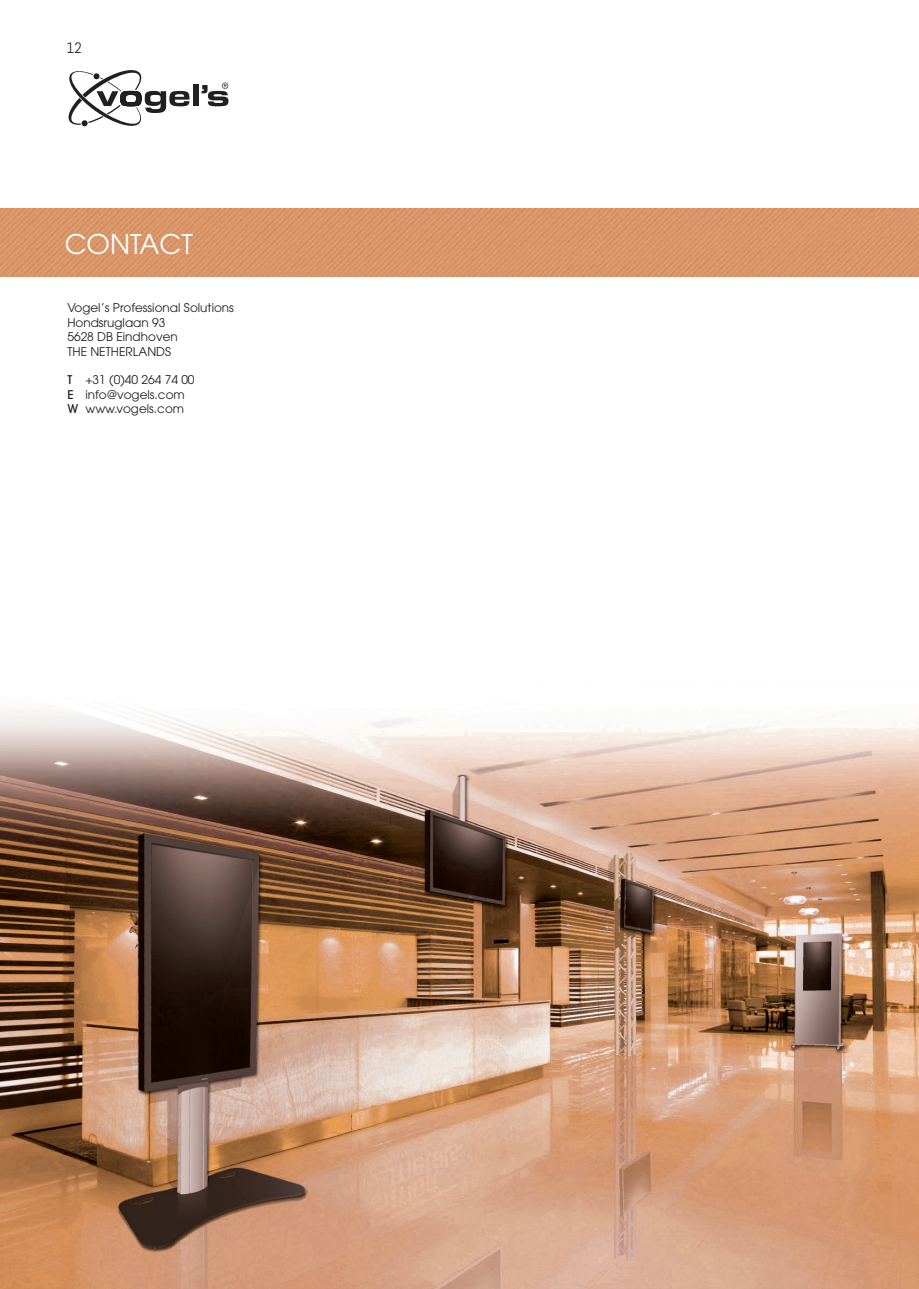
<style>
.page{position:relative;width:919px;height:1289px;background:#fff}
.page>*{position:absolute;margin:0;border:0;box-sizing:border-box;transform-origin:0 0}
.t1{font:27px "ITC Avant Garde Pro";color:#fff}
.t2{font:15px "Abel";color:#231f20}
.t3{font:12px/14.4px "ITC Avant Garde Pro";color:#231f20}
.s1{font-weight:500}
</style>
<div class="page">
<img style="left:0;top:710px;width:918px;height:578px">
<img style="left:0;top:208px;width:918px;height:68px">
<svg style="left:68px;top:70px;width:122px;height:57px"></svg>
<div style="left:193px;top:85px;width:6px;height:21px;background:#231f20"></div>
<svg style="left:201px;top:82px;width:27px;height:24px"></svg>
<p class="t2" style="left:67px;top:38px;width:17px">12</p>
<h1 class="t1" style="left:65px;top:227px;width:130px">CONTACT</h1>
<p class="t3" style="left:67px;top:300px;width:168px">Vogel’s Professional Solutions<br>Hondsruglaan 93<br>5628 DB Eindhoven<br>THE NETHERLANDS</p>
<p class="t3" style="left:67px;top:372px;width:129px"><span class="s1">T</span> +31 (0)40 264 74 00<br><span class="s1">E</span> info@vogels.com<br><span class="s1">W</span> www.vogels.com</p>
</div>
